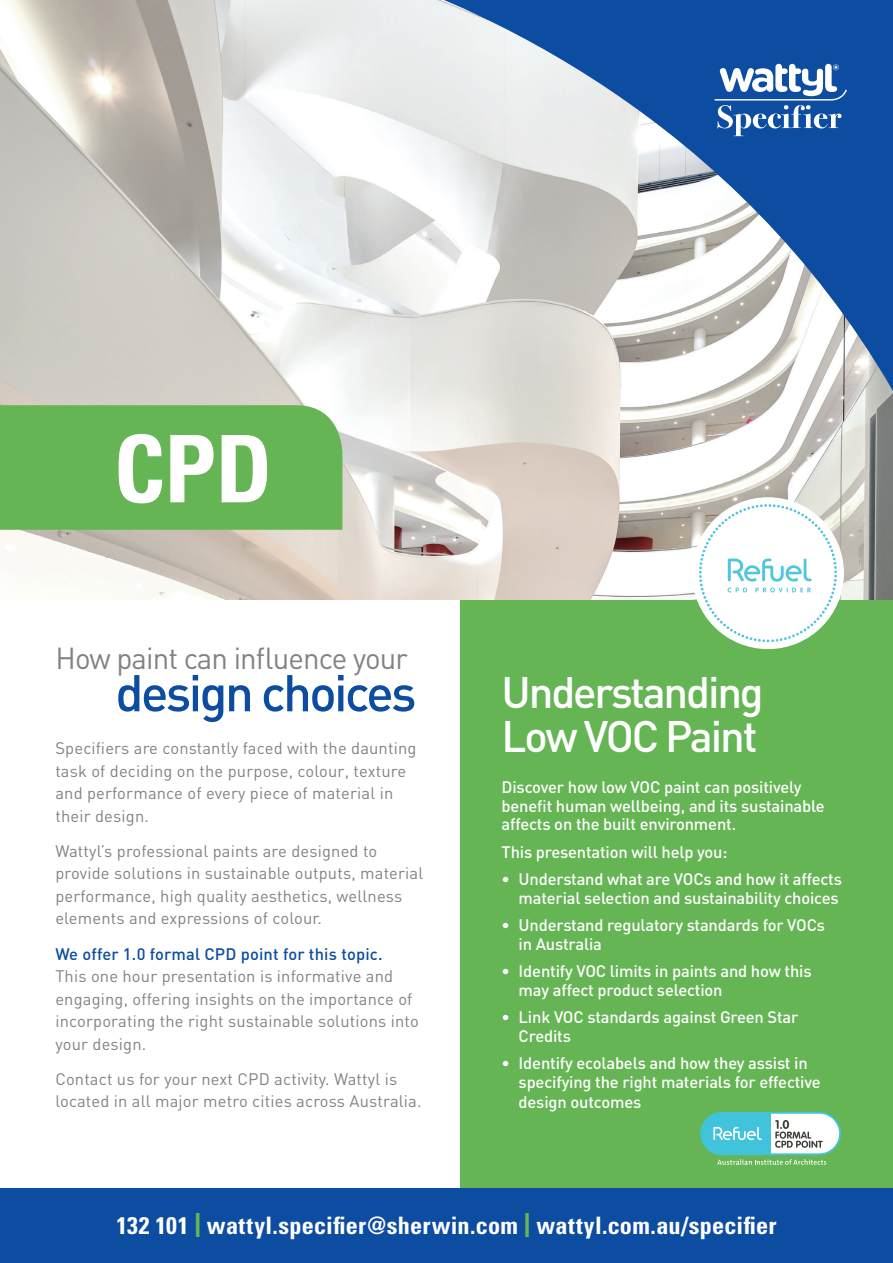
<style>
.page{position:relative;width:893px;height:1263px;background:#fff}
.page>*{position:absolute;margin:0;border:0;box-sizing:border-box;transform-origin:0 0}
.t1{font:700 condensed 93.15px "Univers";color:#fff}
.t2{font:500 50.85px "DIN";letter-spacing:-.05em;color:#0d4da1}
.t3{font:500 43.5px/43.5px "DIN";letter-spacing:-.05em;color:#fff}
.t4{font:30px "DIN";letter-spacing:-.03em;color:#808285}
.t5{font:700 condensed 24px "Univers LT Std";letter-spacing:.01em;color:#fff}
.t6{font:16.5px/22.5px "DIN";letter-spacing:.01em;color:#808285}
.t7{font:500 16.5px/18.8px "DIN";letter-spacing:-.01em;color:#fff}
.s1{font-weight:500;color:#0d4da1}
.s2{font-weight:900;font-stretch:normal;color:#65b554}
</style>
<div class="page">
<div style="left:398px;top:599px;width:495px;height:601px;background:#65b554"></div>
<div style="left:0;top:599px;width:459px;height:601px;background:#fff"></div>
<img style="left:0;top:0;width:893px;height:599px">
<svg style="left:717px;top:1159px;width:109px;height:6px"></svg>
<div style="left:701px;top:1113px;width:139px;height:41px;background:#fff;border-radius:21px"></div>
<div style="left:700px;top:1112px;width:141px;height:43px;border:2px solid #42c3dc;border-radius:21px"></div>
<div style="left:701px;top:1113px;width:42px;height:41px;background:#42c3dc;border-radius:50%"></div>
<div style="left:724px;top:1113px;width:46px;height:41px;background:#42c3dc"></div>
<svg style="left:713px;top:1127px;width:49px;height:13px"></svg>
<svg style="left:775px;top:1120px;width:48px;height:28px"></svg>
<div style="left:692px;top:497px;width:152px;height:152px;background:#fff;border-radius:50%"></div>
<svg style="left:699px;top:504px;width:138px;height:138px"></svg>
<svg style="left:356px;top:0;width:537px;height:414px"></svg>
<svg style="left:715px;top:64px;width:132px;height:72px"></svg>
<div style="left:0;top:1188px;width:893px;height:75px;background:#0d4da1"></div>
<div style="left:0;top:405px;width:342px;height:125px;background:#65b554"></div>
<p class="t1" style="left:113px;top:412px;width:160px">CPD</p>
<p class="t4" style="left:55px;top:639px;width:354px">How paint can influence your</p>
<p class="t2" style="left:115px;top:660px;width:303px">design choices</p>
<p class="t6" style="left:55px;top:736px;width:363px">Specifiers are constantly faced with the daunting task of deciding on the purpose, colour, texture and performance of every piece of material in their design.</p>
<p class="t6" style="left:55px;top:839px;width:369px">Wattyl’s professional paints are designed to provide solutions in sustainable outputs, material performance, high quality aesthetics, wellness elements and expressions of colour.</p>
<p class="t6" style="left:55px;top:942px;width:365px"><span class="s1">We offer 1.0 formal CPD point for this topic.<br></span>This one hour presentation is informative and engaging, offering insights on the importance of incorporating the right sustainable solutions into your design.</p>
<p class="t6" style="left:55px;top:1067px;width:368px">Contact us for your next CPD activity. Wattyl is located in all major metro cities across Australia.</p>
<p class="t3" style="left:502px;top:669px;width:264px">Understanding<br>Low VOC Paint</p>
<p class="t7" style="left:502px;top:777px;width:324px">Discover how low VOC paint can positively benefit human wellbeing, and its sustainable affects on the built environment.</p>
<p class="t7" style="left:502px;top:842px;width:227px">This presentation will help you:</p>
<p class="t7" style="left:502px;top:869px;width:342px;text-align:right">• Understand what are VOCs and how it affects material selection and sustainability choices</p>
<p class="t7" style="left:519px;top:915px;width:308px;text-indent:-17px">• Understand regulatory standards for VOCs in Australia</p>
<p class="t7" style="left:519px;top:961px;width:295px;text-indent:-17px">• Identify VOC limits in paints and how this may affect product selection</p>
<p class="t7" style="left:519px;top:1007px;width:281px;text-indent:-17px">• Link VOC standards against Green Star<br>Credits</p>
<p class="t7" style="left:519px;top:1052px;width:304px;line-height:19.5px;text-indent:-17px">• Identify ecolabels and how they assist in specifying the right materials for effective design outcomes</p>
<p class="t5" style="left:116px;top:1210px;width:662px">132 101 <span class="s2">|</span> wattyl.specifier@sherwin.com <span class="s2">|</span> wattyl.com.au/specifier</p>
</div>
